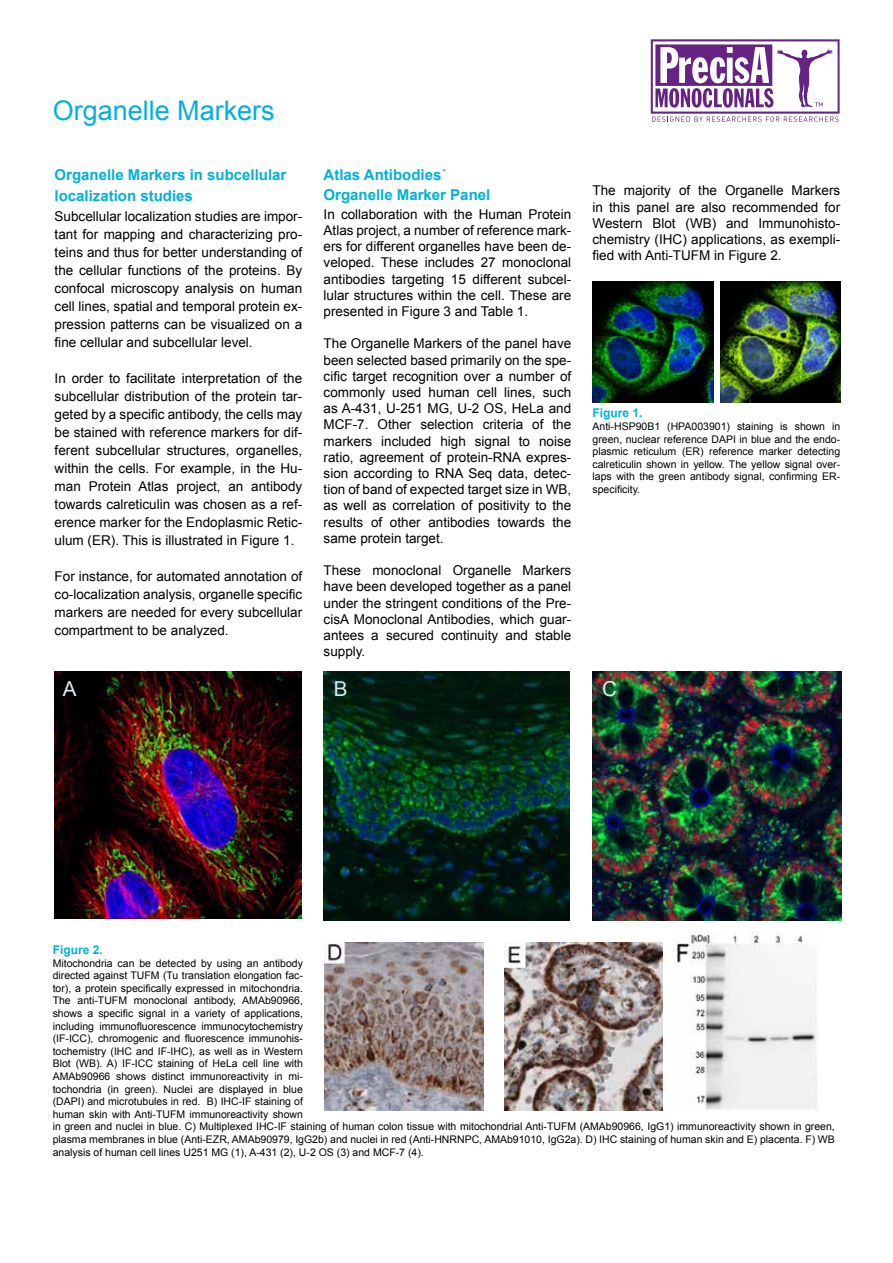
<style>
.page{position:relative;width:893px;height:1263px;background:#fff}
.page>*{position:absolute;margin:0;border:0;box-sizing:border-box;transform-origin:0 0}
.t1{font:27px "Arial";color:#00b0db}
.t2{font:20.55px "Arial";color:#dde9ed}
.t3{font:700 15px/21px "Arial";color:#00b1d8}
.t4{font:13.5px/16.2px "Arial";color:#000;text-align:justify}
.t5{font:700 12px "Arial";color:#00b1d8}
.t6{font:10.5px/12.6px "Arial";color:#000}
</style>
<div class="page">
<img style="left:324px;top:943px;width:159px;height:167px">
<img style="left:504px;top:943px;width:158px;height:167px">
<img style="left:677px;top:931px;width:141px;height:179px">
<img style="left:593px;top:282px;width:120px;height:121px">
<img style="left:721px;top:282px;width:119px;height:120px">
<img style="left:55px;top:671px;width:247px;height:248px">
<img style="left:324px;top:671px;width:245px;height:249px">
<img style="left:593px;top:671px;width:248px;height:249px">
<svg style="left:651px;top:39px;width:189px;height:83px"></svg>
<h1 class="t1" style="left:53px;top:93px;width:224px">Organelle Markers</h1>
<p class="t3" style="left:55px;top:165px;width:233px">Organelle Markers in subcellular localization studies</p>
<p class="t4" style="left:55px;top:208px;width:249px;line-height:18px">Subcellular localization studies are impor&shy;tant for mapping and characterizing pro&shy;teins and thus for better understanding of the cellular functions of the proteins. By confocal microscopy analysis on human cell lines, spatial and temporal protein ex&shy;pression patterns can be visualized on a fine cellular and subcellular level.</p>
<p class="t4" style="left:55px;top:370px;width:249px;line-height:18px">In order to facilitate interpretation of the subcellular distribution of the protein tar&shy;geted by a specific antibody, the cells may be stained with reference markers for dif&shy;ferent subcellular structures, organelles, within the cells. For example, in the Hu&shy;man Protein Atlas project, an antibody towards calreticulin was chosen as a ref&shy;erence marker for the Endoplasmic Retic&shy;ulum (ER). This is illustrated in Figure 1.</p>
<p class="t4" style="left:55px;top:568px;width:249px;line-height:18px">For instance, for automated annotation of co-localization analysis, organelle specific markers are needed for every subcellular compartment to be analyzed.</p>
<p class="t3" style="left:324px;top:165px;width:168px;line-height:20.1px">Atlas Antibodies´<br>Organelle Marker Panel</p>
<p class="t4" style="left:324px;top:206px;width:249px">In collaboration with the Human Protein Atlas project, a number of reference mark&shy;ers for different organelles have been de&shy;veloped. These includes 27 monoclonal antibodies targeting 15 different subcel&shy;lular structures within the cell. These are presented in Figure 3 and Table 1.</p>
<p class="t4" style="left:324px;top:336px;width:249px">The Organelle Markers of the panel have been selected based primarily on the spe&shy;cific target recognition over a number of commonly used human cell lines, such as A-431, U-251 MG, U-2 OS, HeLa and MCF-7. Other selection criteria of the markers included high signal to noise ratio, agreement of protein-RNA expres&shy;sion according to RNA Seq data, detec&shy;tion of band of expected target size in WB, as well as correlation of positivity to the results of other antibodies towards the same protein target.</p>
<p class="t4" style="left:324px;top:562px;width:249px">These monoclonal Organelle Markers have been developed together as a panel under the stringent conditions of the Pre&shy;cisA Monoclonal Antibodies, which guar&shy;antees a secured continuity and stable supply.</p>
<p class="t4" style="left:593px;top:183px;width:249px">The majority of the Organelle Markers in this panel are also recommended for Western Blot (WB) and Immunohisto&shy;chemistry (IHC) applications, as exempli&shy;fied with Anti-TUFM in Figure 2.</p>
<p class="t5" style="left:593px;top:405px;width:52px">Figure 1.</p>
<p class="t6" style="left:593px;top:420px;width:249px;text-align:justify">Anti-HSP90B1 (HPA003901) staining is shown in green, nuclear reference DAPI in blue and the endo&shy;plasmic reticulum (ER) reference marker detecting calreticulin shown in yellow. The yellow signal over&shy;laps with the green antibody signal, confirming ER&shy;specificity.</p>
<h2 class="t2" style="left:63px;top:676px;width:15px">A</h2>
<h2 class="t2" style="left:334px;top:676px;width:15px">B</h2>
<h2 class="t2" style="left:602px;top:676px;width:16px">C</h2>
<p class="t5" style="left:53px;top:942px;width:52px">Figure 2.</p>
<p class="t6" style="left:53px;top:957px;width:784px">Mitochondria can be detected by using an antibody<br>directed against TUFM (Tu translation elongation fac-<br>tor), a protein specifically expressed in mitochondria.<br>The anti-TUFM monoclonal antibody, AMAb90966,<br>shows a specific signal in a variety of applications,<br>including immunofluorescence immunocytochemistry<br>(IF-ICC), chromogenic and fluorescence immunohis-<br>tochemistry (IHC and IF-IHC), as well as in Western<br>Blot (WB). A) IF-ICC staining of HeLa cell line with<br>AMAb90966 shows distinct immunoreactivity in mi-<br>tochondria (in green). Nuclei are displayed in blue<br>(DAPI) and microtubules in red. B) IHC-IF staining of<br>human skin with Anti-TUFM immunoreactivity shown<br>in green and nuclei in blue. C) Multiplexed IHC-IF staining of human colon tissue with mitochondrial Anti-TUFM (AMAb90966, IgG1) immunoreactivity shown in green, plasma membranes in blue (Anti-EZR, AMAb90979, IgG2b) and nuclei in red (Anti-HNRNPC, AMAb91010, IgG2a). D) IHC staining of human skin and E) placenta. F) WB analysis of human cell lines U251 MG (1), A-431 (2), U-2 OS (3) and MCF-7 (4).</p>
</div>
